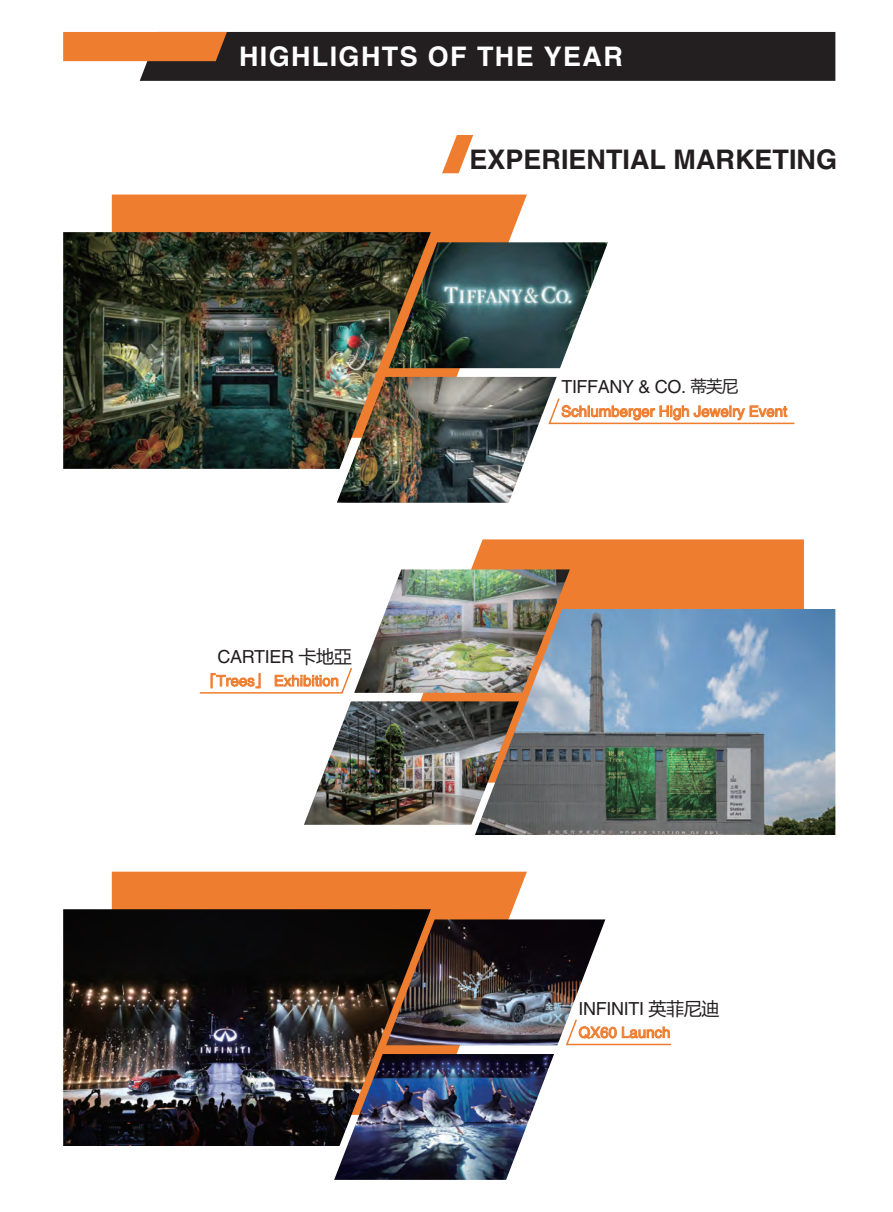
<style>
.page{position:relative;width:893px;height:1212px;background:#fff}
.page>*{position:absolute;margin:0;border:0;box-sizing:border-box;transform-origin:0 0}
.t1{font:700 27px "Helvetica LT Std";color:#231f20}
.t2{font:700 27px "Helvetica LT Std";letter-spacing:.05em;color:#fff}
.t3{font:18px "Helvetica LT Std";letter-spacing:-.02em;color:#231f20}
.t4{font:15px "Helvetica LT Std";color:#ee7d2f}
.s1{font-family:"Microsoft Ya Hei";font-size:16.5px}
.s2{font-family:"Microsoft Ya Hei"}
</style>
<div class="page">
<div style="left:112px;top:872px;width:415px;height:182px;background:#ee7d2f"></div>
<div style="left:112px;top:195px;width:415px;height:182px;background:#ee7d2f"></div>
<svg style="left:420px;top:539px;width:384px;height:162px;background:#ee8842"></svg>
<img style="left:63px;top:232px;width:368px;height:237px">
<img style="left:389px;top:242px;width:219px;height:126px">
<img style="left:337px;top:377px;width:220px;height:126px">
<img style="left:475px;top:610px;width:360px;height:225px">
<img style="left:304px;top:701px;width:215px;height:124px">
<img style="left:354px;top:569px;width:216px;height:124px">
<img style="left:63px;top:909px;width:368px;height:237px">
<img style="left:386px;top:919px;width:219px;height:126px">
<img style="left:334px;top:1054px;width:220px;height:126px">
<svg style="left:63px;top:32px;width:772px;height:49px;background:#45342b"></svg>
<svg style="left:442px;top:135px;width:31px;height:38px"></svg>
<svg style="left:548px;top:398px;width:246px;height:26px"></svg>
<svg style="left:200px;top:668px;width:152px;height:26px"></svg>
<svg style="left:566px;top:1019px;width:105px;height:26px"></svg>
<h1 class="t2" style="left:239px;top:41px;width:385px">HIGHLIGHTS OF THE YEAR</h1>
<h1 class="t1" style="left:469px;top:144px;width:369px">EXPERIENTIAL MARKETING</h1>
<p class="t3" style="left:561px;top:380px;width:178px">TIFFANY &amp; CO. <span class="s1">蒂芙尼</span></p>
<p class="t3" style="left:217px;top:650px;width:136px">CARTIER <span class="s2">卡地亞</span></p>
<p class="t4" style="left:201px;top:675px;width:139px"><span class="s2">「</span>Trees<span class="s2">」</span> Exhibition</p>
<p class="t4" style="left:561px;top:406px;width:227px">Schlumberger High Jewelry Event</p>
<p class="t3" style="left:579px;top:1002px;width:142px">INFINITI <span class="s2">英菲尼迪</span></p>
<p class="t4" style="left:579px;top:1027px;width:93px">QX60 Launch</p>
</div>
